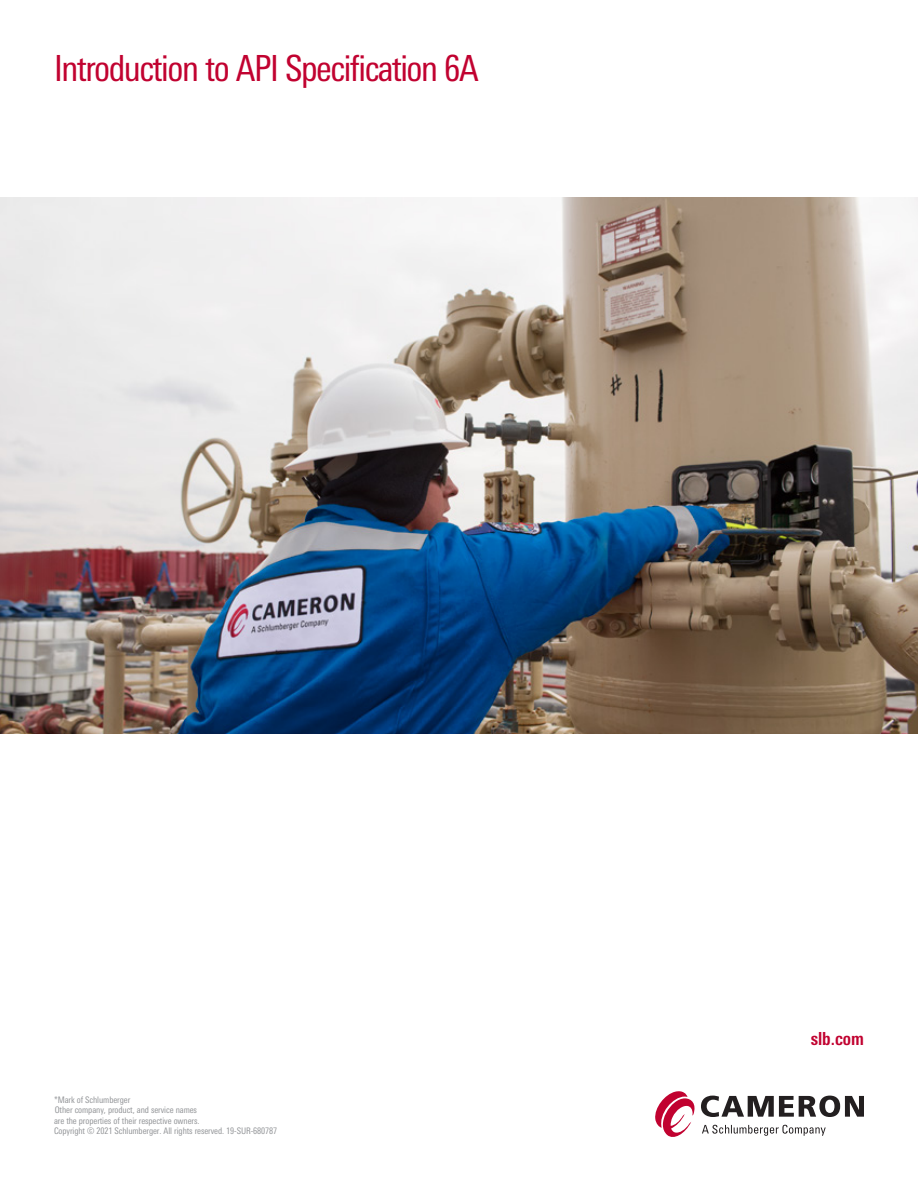
<style>
.page{position:relative;width:918px;height:1188px;background:#fff}
.page>*{position:absolute;margin:0;border:0;box-sizing:border-box;transform-origin:0 0}
.Back_cover_non-brean{font:condensed 36px "Univers Next Pro";letter-spacing:-.04em;color:#c10230}
.URL{font:700 condensed 18px "Univers Next Pro";color:#c10230}
.Boilerplate__docket{font:condensed 9px/10.5px "Univers Next Pro";letter-spacing:-.01em;color:#939598}
</style>
<div class="page">
<svg style="left:655px;top:1091px;width:209px;height:46px"></svg>
<img style="left:0;top:197px;width:918px;height:536px">
<p class="Back_cover_non-brean" style="left:54px;top:47px;width:426px">Introduction to API Specification 6A</p>
<p class="Boilerplate__docket" style="left:54px;top:1094px;width:78px">*Mark of Schlumberger</p>
<p class="Boilerplate__docket" style="left:54px;top:1105px;width:146px">Other company, product, and service names are the properties of their respective owners.</p>
<p class="Boilerplate__docket" style="left:54px;top:1126px;width:225px">Copyright © 2021 Schlumberger. All rights reserved. 19-SUR-680787</p>
<p class="URL" style="left:811px;top:1028px;width:55px">slb.com</p>
</div>
